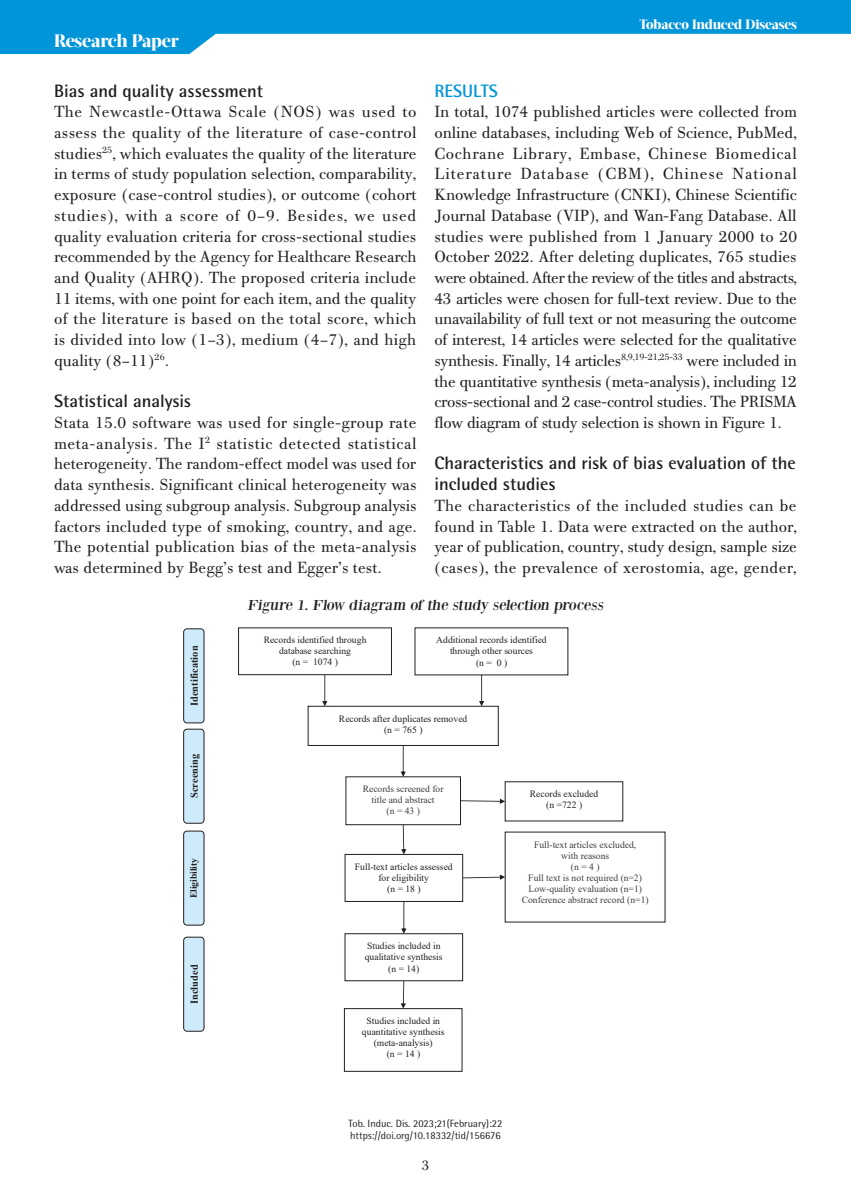
<style>
.page{position:relative;width:851px;height:1191px;background:#fff}
.page>*{position:absolute;margin:0;border:0;box-sizing:border-box;transform-origin:0 0}
.t1{font:700 18px/20.7px "Rotis Semi Sans Hel";color:#231f20}
.t2{font:800 18px "Acta Display W04";letter-spacing:-.01em;color:#fff}
.t3{font:700 18px "Rotis Semi Sans Hel";color:#0095d9}
.t4{font:17.25px/20.7px "PF Bodoni Text";color:#231f20;text-align:justify}
.t5{font:15px "Bodoni XT";color:#231f20;scale:1.1 1}
.t6{font:15px "PF Bodoni Text";color:#231f20}
.t7{font:800 13.5px "Acta Display W04";letter-spacing:-.01em;color:#fff}
.t8{font:10.5px/12.6px "Rotis Semi Sans Hel";color:#231f20}
.t9{font:700 10.5px "Times New Roman";color:#231f20}
.t10{font:9.6px/11.1px "Times New Roman";letter-spacing:-.005em;color:#231f20;text-align:center}
.t11{font:9.6px/10.9px "Times New Roman";letter-spacing:-.005em;color:#3e3e3f;text-align:center}
.t12{font:700 9.6px "Times New Roman";letter-spacing:-.005em;color:#231f20}
</style>
<div class="page">
<svg style="left:0;top:0;width:850px;height:54px;fill:#0095d9"></svg>
<div style="left:238px;top:627px;width:154px;height:48px;border:1px solid #231f20"></div>
<div style="left:183px;top:729px;width:21px;height:94px;background:#cdebfa;border:1px solid #231f20;border-radius:3px"></div>
<div style="left:183px;top:936px;width:21px;height:95px;background:#cdebfa;border:1px solid #231f20;border-radius:3px"></div>
<div style="left:183px;top:830px;width:21px;height:95px;background:#cdebfa;border:1px solid #231f20;border-radius:3px"></div>
<svg style="left:322px;top:675px;width:5px;height:31px"></svg>
<svg style="left:479px;top:675px;width:5px;height:31px"></svg>
<div style="left:183px;top:628px;width:21px;height:95px;background:#cdebfa;border:1px solid #231f20;border-radius:3px"></div>
<div style="left:308px;top:706px;width:190px;height:40px;border:1px solid #231f20"></div>
<div style="left:345px;top:776px;width:116px;height:49px;border:1px solid #231f20"></div>
<div style="left:344px;top:854px;width:119px;height:47px;border:1px solid #231f20"></div>
<div style="left:344px;top:933px;width:119px;height:48px;border:1px solid #231f20"></div>
<div style="left:344px;top:1008px;width:118px;height:63px;border:1px solid #231f20"></div>
<svg style="left:400px;top:745px;width:6px;height:32px"></svg>
<svg style="left:401px;top:824px;width:5px;height:30px"></svg>
<svg style="left:401px;top:901px;width:5px;height:32px"></svg>
<svg style="left:400px;top:980px;width:6px;height:28px"></svg>
<svg style="left:460px;top:798px;width:45px;height:6px"></svg>
<svg style="left:462px;top:874px;width:43px;height:5px"></svg>
<p class="t2" style="left:54px;top:30px;width:126px">Research Paper</p>
<p class="t7" style="left:639px;top:17px;width:159px">Tobacco Induced Diseases</p>
<p class="t3" style="left:434px;top:79px;width:65px">RESULTS</p>
<p class="t4" style="left:434px;top:102px;width:364px">In total, 1074 published articles were collected from online databases, including Web of Science, PubMed, Cochrane Library, Embase, Chinese Biomedical Literature Database (CBM), Chinese National Knowledge Infrastructure (CNKI), Chinese Scientific Journal Database (VIP), and Wan-Fang Database. All studies were published from 1 January 2000 to 20<br>October 2022. After deleting duplicates, 765 studies were obtained. After the review of the titles and abstracts, 43 articles were chosen for full-text review. Due to the unavailability of full text or not measuring the outcome of interest, 14 articles were selected for the qualitative synthesis. Finally, 14 articles<sup>8,9,19-21,25-33</sup> were included in the quantitative synthesis (meta-analysis), including 12 cross-sectional and 2 case-control studies. The PRISMA flow diagram of study selection is shown in Figure 1.</p>
<p class="t1" style="left:434px;top:452px;width:363px">Characteristics and risk of bias evaluation of the included studies</p>
<p class="t4" style="left:434px;top:495px;width:364px">The characteristics of the included studies can be found in Table 1. Data were extracted on the author, year of publication, country, study design, sample size (cases), the prevalence of xerostomia, age, gender,</p>
<p class="t5" style="left:247px;top:595px;width:327px">Figure 1. Flow diagram of the study selection process</p>
<p class="t1" style="left:54px;top:80px;width:210px">Bias and quality assessment</p>
<p class="t4" style="left:54px;top:102px;width:364px">The Newcastle-Ottawa Scale (NOS) was used to assess the quality of the literature of case-control studies<sup>25</sup>, which evaluates the quality of the literature in terms of study population selection, comparability, exposure (case-control studies), or outcome (cohort studies), with a score of 0–9. Besides, we used quality evaluation criteria for cross-sectional studies recommended by the Agency for Healthcare Research and Quality (AHRQ). The proposed criteria include 11 items, with one point for each item, and the quality of the literature is based on the total score, which is divided into low (1–3), medium (4–7), and high quality (8–11)<sup>26</sup>.</p>
<p class="t1" style="left:54px;top:390px;width:138px">Statistical analysis</p>
<p class="t4" style="left:54px;top:412px;width:364px">Stata 15.0 software was used for single-group rate meta-analysis. The I<sup>2</sup> statistic detected statistical heterogeneity. The random-effect model was used for data synthesis. Significant clinical heterogeneity was addressed using subgroup analysis. Subgroup analysis factors included type of smoking, country, and age.<br>The potential publication bias of the meta-analysis was determined by Begg’s test and Egger’s test.</p>
<p class="t9" style="left:187px;top:706px;width:62px;rotate:-90deg">Identification</p>
<p class="t10" style="left:436px;top:634px;width:112px">Additional records identified through other sources<br>(n = 0 )</p>
<p class="t10" style="left:339px;top:713px;width:130px">Records after duplicates removed (n = 765 )</p>
<p class="t10" style="left:264px;top:634px;width:104px">Records identified through database searching<br>(n = 1074 )</p>
<p class="t9" style="left:187px;top:798px;width:46px;rotate:-90deg">Screening</p>
<p class="t12" style="left:187px;top:898px;width:42px;rotate:-90deg">Eligibility</p>
<p class="t9" style="left:187px;top:1004px;width:41px;rotate:-90deg">Included</p>
<p class="t11" style="left:363px;top:783px;width:82px">Records screened for title and abstract<br>(n = 43 )</p>
<p class="t10" style="left:529px;top:788px;width:70px">Records excluded (n =722 )</p>
<p class="t10" style="left:355px;top:861px;width:99px">Full-text articles assessed for eligibility<br>(n = 18 )</p>
<p class="t10" style="left:365px;top:940px;width:79px">Studies included in qualitative synthesis (n = 14)</p>
<p class="t10" style="left:362px;top:1015px;width:84px">Studies included in quantitative synthesis (meta-analysis)<br>(n = 14 )</p>
<p class="t11" style="left:521px;top:838px;width:128px">Full-text articles excluded,<br>with reasons<br>(n = 4 )<br>Full text is not required (n=2)<br>Low-quality evaluation (n=1)<br>Conference abstract record (n=1)</p>
<p class="t8" style="left:348px;top:1116px;width:155px">Tob. Induc. Dis. 2023;21(February):22 https://doi.org/10.18332/tid/156676</p>
<p class="t6" style="left:421px;top:1156px;width:9px">3</p>
</div>
